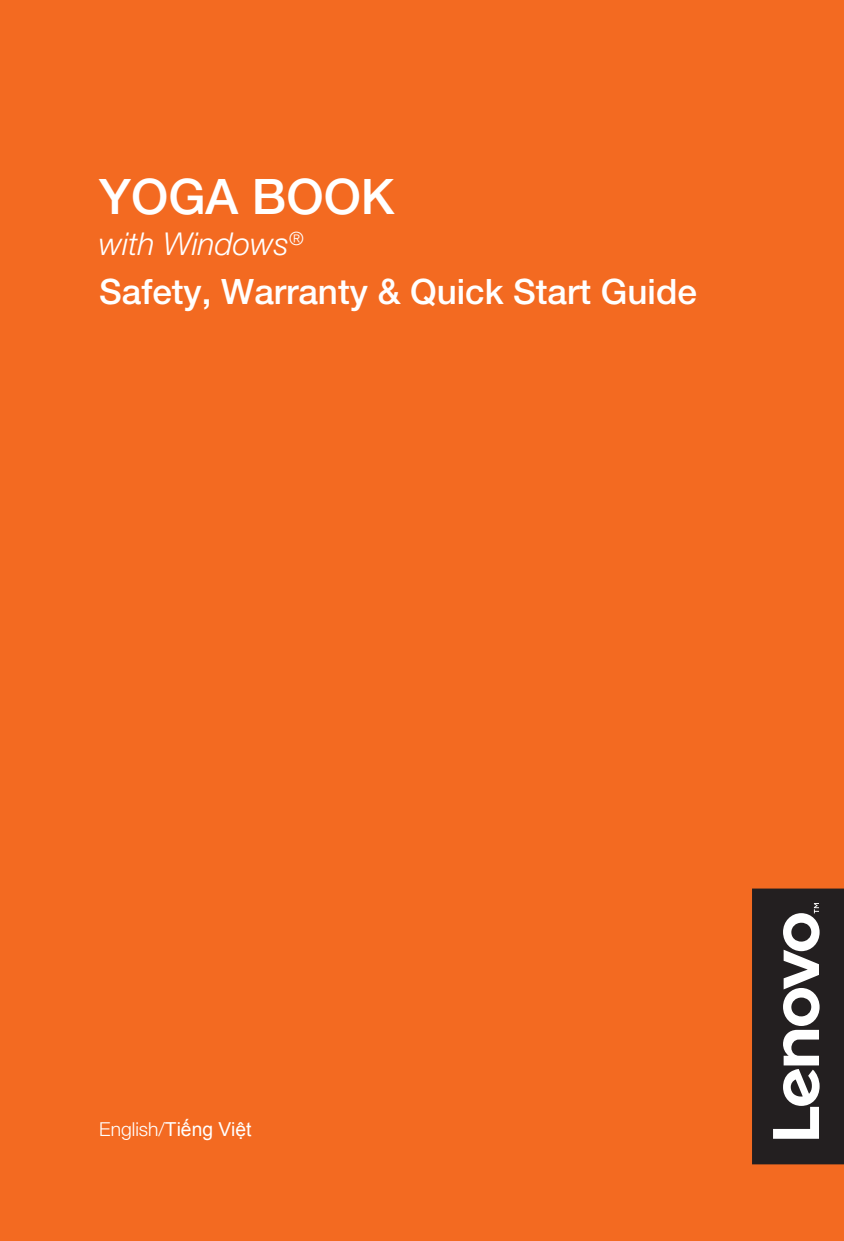
<style>
.page{position:relative;width:844px;height:1241px;background:#fff}
.page>*{position:absolute;margin:0;border:0;box-sizing:border-box;transform-origin:0 0}
.t1{font:500 49px "Helvetica Neue LT Std";color:#fff}
.t2{font:500 35px "Helvetica Neue LT Std";color:#fff}
.t3{font:italic 300 31.5px "Helvetica Neue LT Std";color:#fff}
.t4{font:19.25px "Arial";color:#fff}
.s1{font-family:"Helvetica Neue LT Std";font-weight:300}
</style>
<div class="page">
<div style="left:0;top:0;width:843px;height:1240px;background:#f36a21"></div>
<svg style="left:752px;top:888px;width:91px;height:276px;background:#4b4748"></svg>
<h1 class="t1" style="left:99px;top:167px;width:297px">YOGA BOOK</h1>
<p class="t3" style="left:99px;top:225px;width:206px">with Windows<sup>®</sup></p>
<p class="t2" style="left:99px;top:271px;width:599px">Safety, Warranty &amp; Quick Start Guide</p>
<p class="t4" style="left:99px;top:1116px;width:154px"><span class="s1">English/</span>Tiếng Việt</p>
</div>
